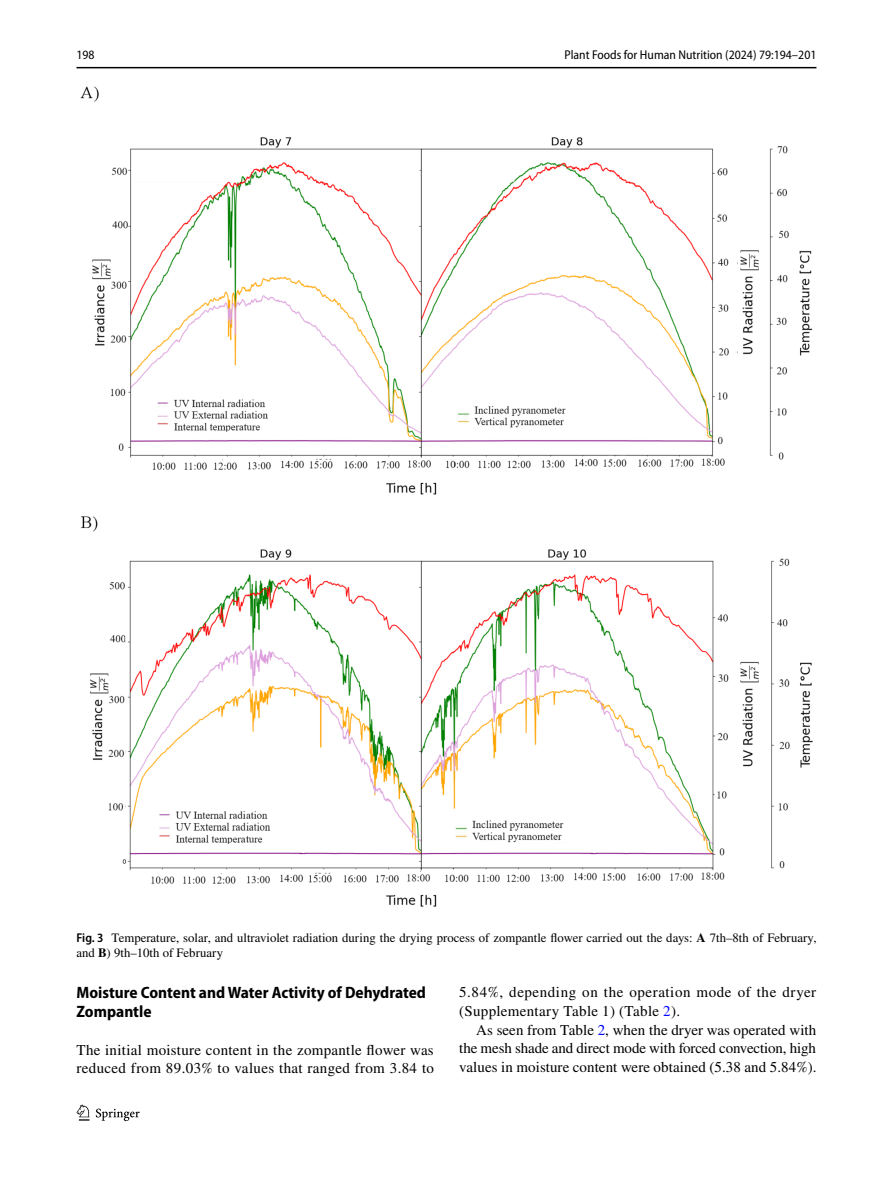
<style>
.page{position:relative;width:893px;height:1187px;background:#fff}
.page>*{position:absolute;margin:0;border:0;box-sizing:border-box;transform-origin:0 0}
.t1{font:700 semi-condensed 16.5px/18.8px "Myriad Pro";color:#000}
.t2{font:15px/18.8px "STIX";letter-spacing:.02em;color:#000}
.t3{font:12.75px/15px "STIX";color:#000}
.t4{font:semi-condensed 12.75px "Myriad Pro";color:#000}
.s1{font-family:"Myriad Pro";font-weight:600;font-stretch:semi-condensed}
.s2{font-weight:700}
.s3{color:#00f}
</style>
<div class="page">
<hr style="left:77px;top:67px;width:739px;height:1px;background:#000">
<svg style="left:77px;top:1104px;width:12px;height:16px"></svg>
<svg style="left:96px;top:1108px;width:44px;height:12px"></svg>
<img style="left:80px;top:87px;width:732px;height:819px">
<p class="t4" style="left:77px;top:48px;width:20px">198</p>
<p class="t4" style="left:564px;top:48px;width:253px">Plant Foods for Human Nutrition (2024) 79:194–201</p>
<p class="t3" style="left:77px;top:931px;width:741px"><span class="s1">Fig. 3</span> Temperature, solar, and ultraviolet radiation during the drying process of zompantle flower carried out the days: <span class="s2">A</span> 7th–8th of February, and <span class="s2">B</span>) 9th–10th of February</p>
<p class="t1" style="left:77px;top:983px;width:351px">Moisture Content and Water Activity of Dehydrated<br>Zompantle</p>
<p class="t2" style="left:77px;top:1041px;width:359px">The initial moisture content in the zompantle flower was reduced from 89.03% to values that ranged from 3.84 to</p>
<p class="t2" style="left:459px;top:983px;width:358px">5.84%, depending on the operation mode of the dryer (Supplementary Table 1) (Table <span class="s3">2</span>).</p>
<p class="t2" style="left:459px;top:1021px;width:359px;text-align:justify;text-indent:17px">As seen from Table <span class="s3">2</span>, when the dryer was operated with the mesh shade and direct mode with forced convection, high values in moisture content were obtained (5.38 and 5.84%).</p>
</div>
